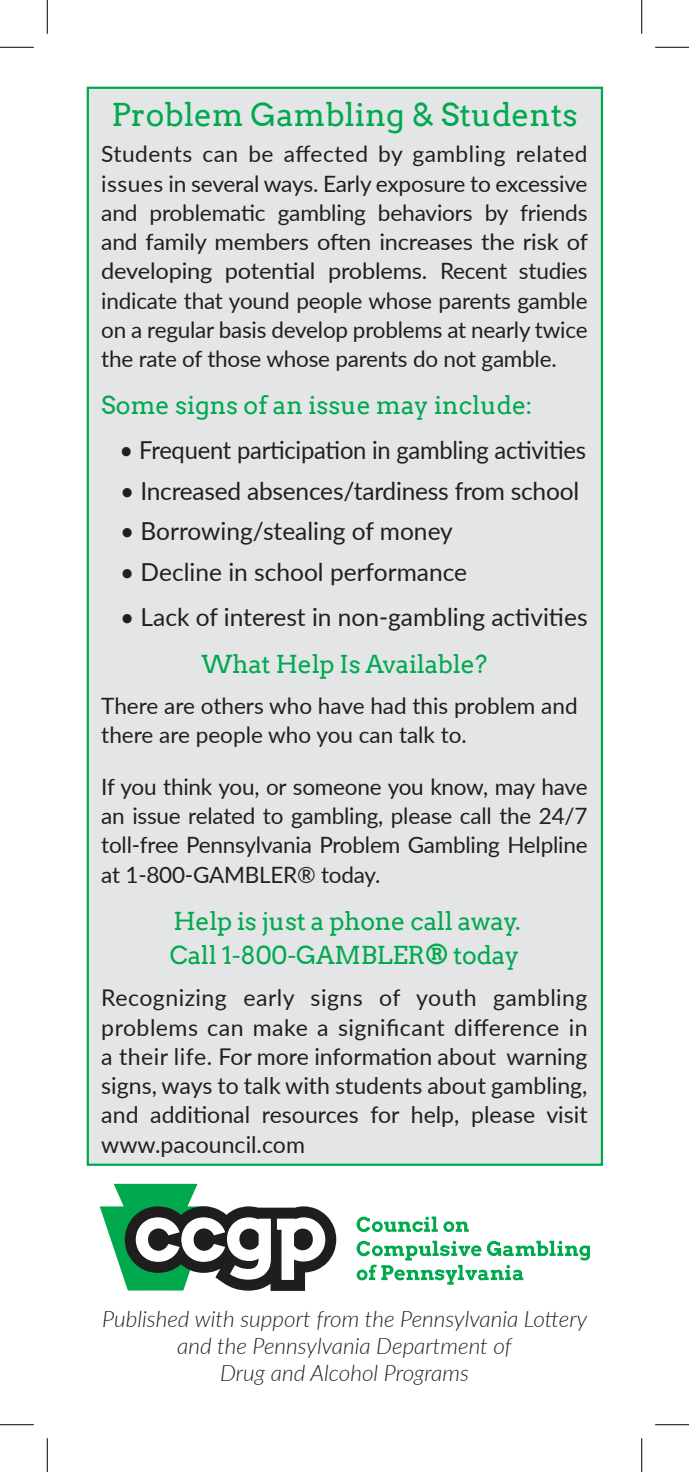
<style>
.page{position:relative;width:689px;height:1472px;background:#fff}
.page>*{position:absolute;margin:0;border:0;box-sizing:border-box;transform-origin:0 0}
.t1{font:31.5px "Arvo";color:#00a94e}
.t2{font:24.75px "Lato";letter-spacing:-.01em;color:#231f20}
.t3{font:24.75px "Arvo";letter-spacing:-.01em;color:#00a94e}
.t4{font:24.75px "Lato";letter-spacing:-.01em;color:#231f20;scale:.96 1}
.t5{font:22.95px/29.2px "Lato";color:#231f20;text-align:justify}
.t6{font:22.5px/29.2px "Lato";letter-spacing:-.01em;color:#231f20;text-align:justify}
.t7{font:italic 300 22.5px "Lato";color:#231f20}
</style>
<div class="page">
<div style="left:87px;top:87px;width:516px;height:1078px;background:#e4e5e7;border:2px solid #00a94e"></div>
<svg style="left:100px;top:1183px;width:236px;height:107px"></svg>
<svg style="left:356px;top:1216px;width:81px;height:16px"></svg>
<svg style="left:443px;top:1221px;width:25px;height:11px"></svg>
<svg style="left:356px;top:1240px;width:234px;height:44px"></svg>
<hr style="left:0;top:47px;width:34px;height:1px;background:#000">
<hr style="left:655px;top:47px;width:33px;height:1px;background:#000">
<hr style="left:0;top:1424px;width:34px;height:1px;background:#000">
<hr style="left:655px;top:1424px;width:33px;height:1px;background:#000">
<hr style="left:47px;top:0;width:1px;height:34px;background:#000">
<hr style="left:47px;top:1438px;width:1px;height:34px;background:#000">
<hr style="left:641px;top:0;width:1px;height:34px;background:#000">
<hr style="left:641px;top:1438px;width:1px;height:34px;background:#000">
<p class="t1" style="left:111px;top:96px;width:468px">Problem Gambling &amp; Students</p>
<p class="t6" style="left:101px;top:139px;width:488px">Students can be affected by gambling related issues in several ways. Early exposure to excessive and problematic gambling behaviors by friends and family members often increases the risk of developing potential problems. Recent studies indicate that yound people whose parents gamble on a regular basis develop problems at nearly twice the rate of those whose parents do not gamble.</p>
<p class="t3" style="left:101px;top:391px;width:432px">Some signs of an issue may include:</p>
<p class="t4" style="left:119px;top:433px;width:487px">• Frequent participation in gambling activities</p>
<p class="t2" style="left:120px;top:473px;width:460px">• Increased absences/tardiness from school</p>
<p class="t2" style="left:120px;top:514px;width:334px">• Borrowing/stealing of money</p>
<p class="t2" style="left:120px;top:554px;width:348px">• Decline in school performance</p>
<p class="t2" style="left:120px;top:599px;width:469px">• Lack of interest in non-gambling activities</p>
<p class="t3" style="left:201px;top:649px;width:287px">What Help Is Available?</p>
<p class="t6" style="left:101px;top:690px;width:477px">There are others who have had this problem and there are people who you can talk to.</p>
<p class="t6" style="left:101px;top:771px;width:487px">If you think you, or someone you know, may have an issue related to gambling, please call the 24/7 toll-free Pennsylvania Problem Gambling Helpline at 1-800-GAMBLER® today.</p>
<p class="t3" style="left:173px;top:906px;width:349px">Help is just a phone call away.</p>
<p class="t3" style="left:170px;top:940px;width:351px">Call 1-800-GAMBLER® today</p>
<p class="t5" style="left:101px;top:982px;width:487px">Recognizing early signs of youth gambling problems can make a significant difference in a their life. For more information about warning signs, ways to talk with students about gambling, and additional resources for help, please visit www.pacouncil.com</p>
<p class="t7" style="left:102px;top:1303px;width:486px">Published with support from the Pennsylvania Lottery</p>
<p class="t7" style="left:177px;top:1330px;width:336px">and the Pennsylvania Department of</p>
<p class="t7" style="left:220px;top:1357px;width:250px">Drug and Alcohol Programs</p>
</div>
